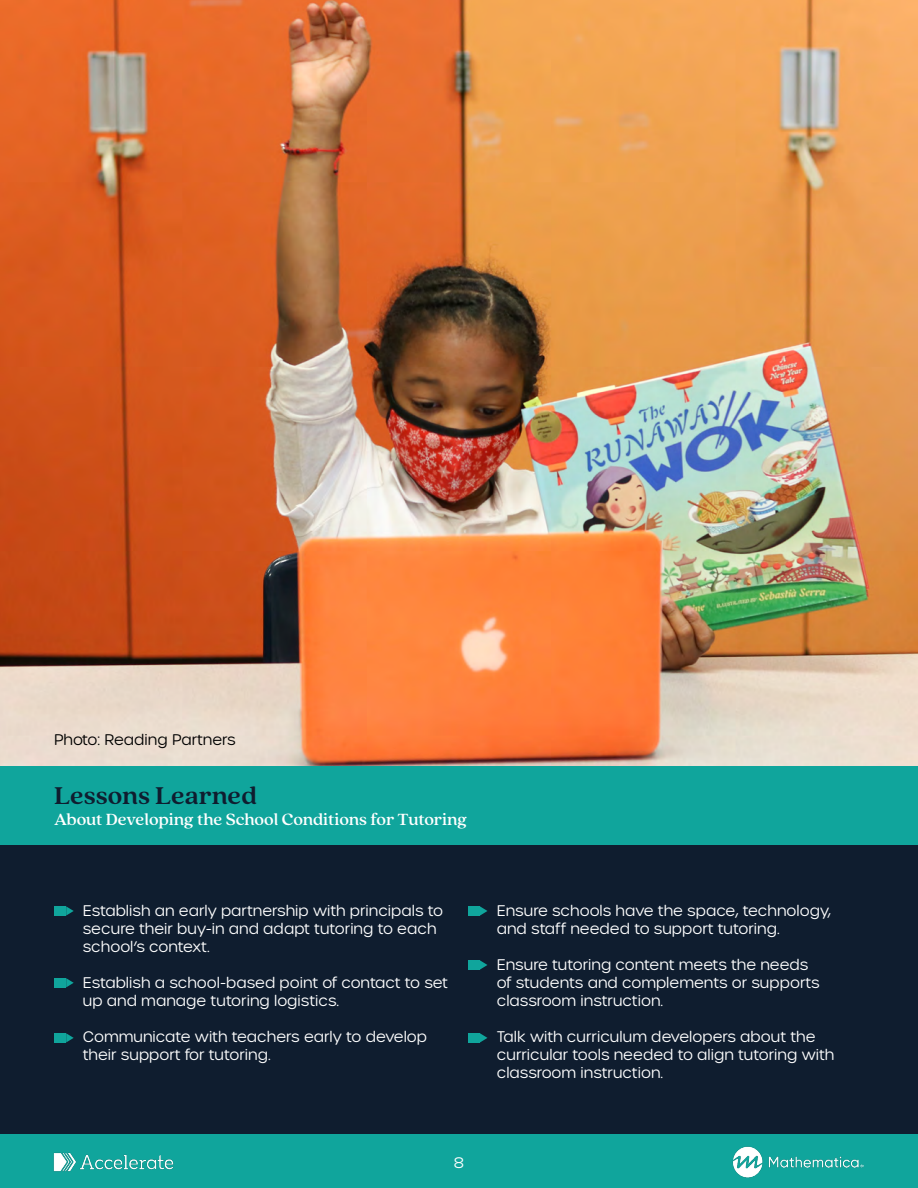
<style>
.page{position:relative;width:918px;height:1188px;background:#fff}
.page>*{position:absolute;margin:0;border:0;box-sizing:border-box;transform-origin:0 0}
.t1{font:700 27px "Quincy CF";color:#0f1d2f}
.t2{font:500 18px "Quincy CF";letter-spacing:-.005em;color:#fff}
.t3{font:300 15px/18px "Urbane Rounded";color:#fff}
.t4{font:300 15px "Urbane Rounded";color:#000}
</style>
<div class="page">
<img style="left:0;top:0;width:918px;height:766px">
<div style="left:0;top:770px;width:918px;height:417px;background:#0f1d2f"></div>
<div style="left:0;top:1134px;width:918px;height:54px;background:#10a59c"></div>
<img style="left:54px;top:1152px;width:120px;height:20px">
<div style="left:0;top:766px;width:918px;height:79px;background:#10a59c"></div>
<svg style="left:66px;top:906px;width:8px;height:10px"></svg>
<div style="left:54px;top:906px;width:12px;height:10px;background:#10a59c"></div>
<svg style="left:66px;top:978px;width:8px;height:9px"></svg>
<div style="left:54px;top:978px;width:12px;height:9px;background:#10a59c"></div>
<svg style="left:66px;top:1033px;width:8px;height:9px"></svg>
<div style="left:54px;top:1033px;width:12px;height:9px;background:#10a59c"></div>
<svg style="left:480px;top:906px;width:7px;height:10px"></svg>
<div style="left:468px;top:906px;width:12px;height:10px;background:#10a59c"></div>
<svg style="left:480px;top:960px;width:7px;height:10px"></svg>
<div style="left:468px;top:960px;width:12px;height:10px;background:#10a59c"></div>
<svg style="left:480px;top:1033px;width:7px;height:9px"></svg>
<div style="left:468px;top:1033px;width:12px;height:9px;background:#10a59c"></div>
<img style="left:733px;top:1146px;width:131px;height:32px">
<p class="t4" style="left:54px;top:730px;width:183px">Photo: Reading Partners</p>
<h1 class="t1" style="left:54px;top:776px;width:205px">Lessons Learned</h1>
<p class="t2" style="left:54px;top:806px;width:415px">About Developing the School Conditions for Tutoring</p>
<p class="t3" style="left:83px;top:902px;width:362px">Establish an early partnership with principals to secure their buy-in and adapt tutoring to each school’s context.</p>
<p class="t3" style="left:83px;top:974px;width:367px">Establish a school-based point of contact to set up and manage tutoring logistics.</p>
<p class="t3" style="left:83px;top:1028px;width:346px">Communicate with teachers early to develop their support for tutoring.</p>
<p class="t3" style="left:497px;top:902px;width:336px">Ensure schools have the space, technology, and staff needed to support tutoring.</p>
<p class="t3" style="left:497px;top:956px;width:324px">Ensure tutoring content meets the needs of students and complements or supports classroom instruction.</p>
<p class="t3" style="left:497px;top:1028px;width:339px">Talk with curriculum developers about the curricular tools needed to align tutoring with classroom instruction.</p>
<p class="t3" style="left:454px;top:1153px;width:12px">8</p>
</div>
